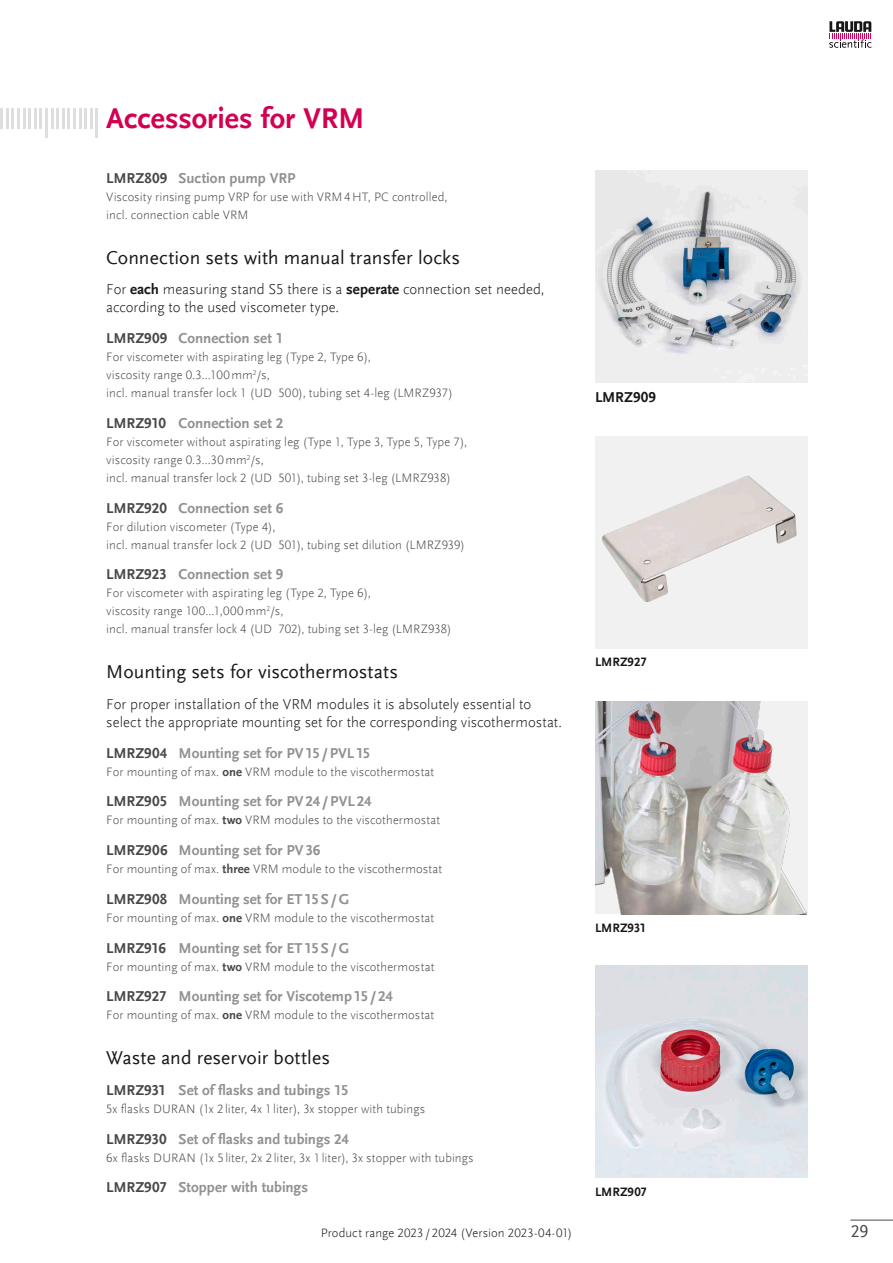
<style>
.page{position:relative;width:893px;height:1263px;background:#fff}
.page>*{position:absolute;margin:0;border:0;box-sizing:border-box;transform-origin:0 0}
.t1{font:700 30px "Scala Sans Offc Pro";color:#d30052}
.t2{font:19.5px "Scala Sans Offc Pro";color:#171715}
.t3{font:18px "Scala Sans Offc Pro";color:#484847}
.t4{font:700 15px "Scala Sans Offc Pro";letter-spacing:-.005em;color:#909291}
.t5{font:300 15px/18px "Scala Sans Offc Pro";color:#171715}
.t6{font:700 15px "Scala Sans Offc Pro";letter-spacing:.005em;color:#171715}
.t7{font:300 12.75px/18px "Scala Sans Offc Pro";letter-spacing:.005em;color:#484847}
.t8{font:300 12.75px "Scala Sans Offc Pro";letter-spacing:.01em;color:#171715}
.t9{font:700 12.75px "Scala Sans Offc Pro";letter-spacing:-.005em;color:#171715}
.s1{color:#484847}
.s2{font-weight:700}
</style>
<div class="page">
<hr style="left:0;top:109px;width:3px;height:20px;background:#dedede">
<hr style="left:6px;top:109px;width:2px;height:20px;background:#dedede">
<hr style="left:11px;top:109px;width:3px;height:20px;background:#dedede">
<hr style="left:23px;top:109px;width:2px;height:20px;background:#dedede">
<hr style="left:17px;top:109px;width:3px;height:20px;background:#dedede">
<hr style="left:34px;top:109px;width:3px;height:20px;background:#dedede">
<hr style="left:40px;top:109px;width:2px;height:20px;background:#dedede">
<hr style="left:28px;top:109px;width:3px;height:20px;background:#dedede">
<hr style="left:45px;top:109px;width:3px;height:29px;background:#dedede">
<hr style="left:51px;top:109px;width:2px;height:20px;background:#dedede">
<hr style="left:56px;top:109px;width:3px;height:20px;background:#dedede">
<hr style="left:62px;top:109px;width:3px;height:20px;background:#dedede">
<hr style="left:73px;top:109px;width:3px;height:20px;background:#dedede">
<hr style="left:68px;top:109px;width:2px;height:20px;background:#dedede">
<hr style="left:84px;top:109px;width:3px;height:20px;background:#dedede">
<hr style="left:90px;top:109px;width:3px;height:20px;background:#dedede">
<hr style="left:79px;top:109px;width:2px;height:20px;background:#dedede">
<hr style="left:96px;top:109px;width:2px;height:29px;background:#dedede">
<img style="left:595px;top:702px;width:213px;height:212px">
<img style="left:595px;top:170px;width:213px;height:213px">
<svg style="left:595px;top:436px;width:213px;height:212px;fill:#f1f1f1"></svg>
<img style="left:673px;top:475px;width:74px;height:31px">
<img style="left:595px;top:965px;width:213px;height:213px">
<svg style="left:829px;top:21px;width:43px;height:27px"></svg>
<hr style="left:850px;top:1220px;width:43px;height:1px;background:#484847">
<h1 class="t1" style="left:106px;top:101px;width:260px">Accessories for VRM</h1>
<p class="t4" style="left:106px;top:169px;width:191px"><span class="s1">LMRZ809</span> Suction pump VRP</p>
<p class="t7" style="left:106px;top:188px;width:343px">Viscosity rinsing pump VRP for use with VRM4HT, PC controlled, incl. connection cable VRM</p>
<h2 class="t2" style="left:106px;top:246px;width:355px">Connection sets with manual transfer locks</h2>
<p class="t5" style="left:106px;top:281px;width:440px">For <span class="s2">each</span> measuring stand S5 there is a <span class="s2">seperate</span> connection set needed, according to the used viscometer type.</p>
<p class="t4" style="left:106px;top:330px;width:178px"><span class="s1">LMRZ909</span> Connection set 1</p>
<p class="t7" style="left:106px;top:348px;width:348px">For viscometer with aspirating leg (Type 2, Type 6),<br>viscosity range 0.3...100mm<sup>2</sup>/s,<br>incl. manual transfer lock 1 (UD 500), tubing set 4-leg (LMRZ937)</p>
<p class="t4" style="left:106px;top:414px;width:178px"><span class="s1">LMRZ910</span> Connection set 2</p>
<p class="t7" style="left:106px;top:433px;width:362px">For viscometer without aspirating leg (Type 1, Type 3, Type 5, Type 7), viscosity range 0.3...30mm<sup>2</sup>/s,<br>incl. manual transfer lock 2 (UD 501), tubing set 3-leg (LMRZ938)</p>
<p class="t4" style="left:106px;top:499px;width:178px"><span class="s1">LMRZ920</span> Connection set 6</p>
<p class="t7" style="left:106px;top:518px;width:360px">For dilution viscometer (Type 4),<br>incl. manual transfer lock 2 (UD 501), tubing set dilution (LMRZ939)</p>
<p class="t4" style="left:106px;top:566px;width:178px"><span class="s1">LMRZ923</span> Connection set 9</p>
<p class="t7" style="left:106px;top:584px;width:347px">For viscometer with aspirating leg (Type 2, Type 6),<br>viscosity range 100...1,000mm<sup>2</sup>/s,<br>incl. manual transfer lock 4 (UD 702), tubing set 3-leg (LMRZ938)</p>
<h2 class="t2" style="left:106px;top:661px;width:293px">Mounting sets for viscothermostats</h2>
<p class="t5" style="left:106px;top:695px;width:455px">For proper installation of the VRM modules it is absolutely essential to select the appropriate mounting set for the corresponding viscothermostat.</p>
<p class="t4" style="left:106px;top:744px;width:266px"><span class="s1">LMRZ904</span> Mounting set for PV15/PVL 15</p>
<p class="t7" style="left:106px;top:762px;width:330px">For mounting of max. <span class="s2">one</span> VRM module to the viscothermostat</p>
<p class="t4" style="left:106px;top:793px;width:267px"><span class="s1">LMRZ905</span> Mounting set for PV24 /PVL 24</p>
<p class="t7" style="left:106px;top:811px;width:335px">For mounting of max. <span class="s2">two</span> VRM modules to the viscothermostat</p>
<p class="t4" style="left:106px;top:842px;width:216px"><span class="s1">LMRZ906</span> Mounting set for PV36</p>
<p class="t7" style="left:106px;top:860px;width:337px">For mounting of max. <span class="s2">three</span> VRM module to the viscothermostat</p>
<p class="t4" style="left:106px;top:890px;width:245px"><span class="s1">LMRZ908</span> Mounting set for ET15S/G</p>
<p class="t7" style="left:106px;top:909px;width:330px">For mounting of max. <span class="s2">one</span> VRM module to the viscothermostat</p>
<p class="t4" style="left:106px;top:939px;width:245px"><span class="s1">LMRZ916</span> Mounting set for ET15S/G</p>
<p class="t7" style="left:106px;top:957px;width:330px">For mounting of max. <span class="s2">two</span> VRM module to the viscothermostat</p>
<p class="t4" style="left:106px;top:988px;width:288px"><span class="s1">LMRZ927</span> Mounting set for Viscotemp15 /24</p>
<p class="t7" style="left:106px;top:1006px;width:330px">For mounting of max. <span class="s2">one</span> VRM module to the viscothermostat</p>
<h2 class="t2" style="left:106px;top:1046px;width:225px">Waste and reservoir bottles</h2>
<p class="t4" style="left:106px;top:1081px;width:244px"><span class="s1">LMRZ931</span> Set of flasks and tubings 15</p>
<p class="t7" style="left:106px;top:1100px;width:321px">5x flasks DURAN (1x 2liter, 4x 1 liter), 3x stopper with tubings</p>
<p class="t4" style="left:106px;top:1130px;width:244px"><span class="s1">LMRZ930</span> Set of flasks and tubings 24</p>
<p class="t7" style="left:106px;top:1148px;width:369px">6x flasks DURAN (1x 5 liter, 2x 2 liter, 3x 1liter), 3x stopper with tubings</p>
<p class="t4" style="left:106px;top:1179px;width:203px"><span class="s1">LMRZ907</span> Stopper with tubings</p>
<p class="t6" style="left:595px;top:389px;width:63px">LMRZ909</p>
<p class="t9" style="left:595px;top:655px;width:53px">LMRZ927</p>
<p class="t9" style="left:595px;top:921px;width:53px">LMRZ931</p>
<p class="t9" style="left:595px;top:1184px;width:53px">LMRZ907</p>
<p class="t8" style="left:321px;top:1226px;width:253px">Product range 2023 / 2024 (Version 2023-04-01)</p>
<h3 class="t3" style="left:850px;top:1221px;width:19px">29</h3>
</div>
